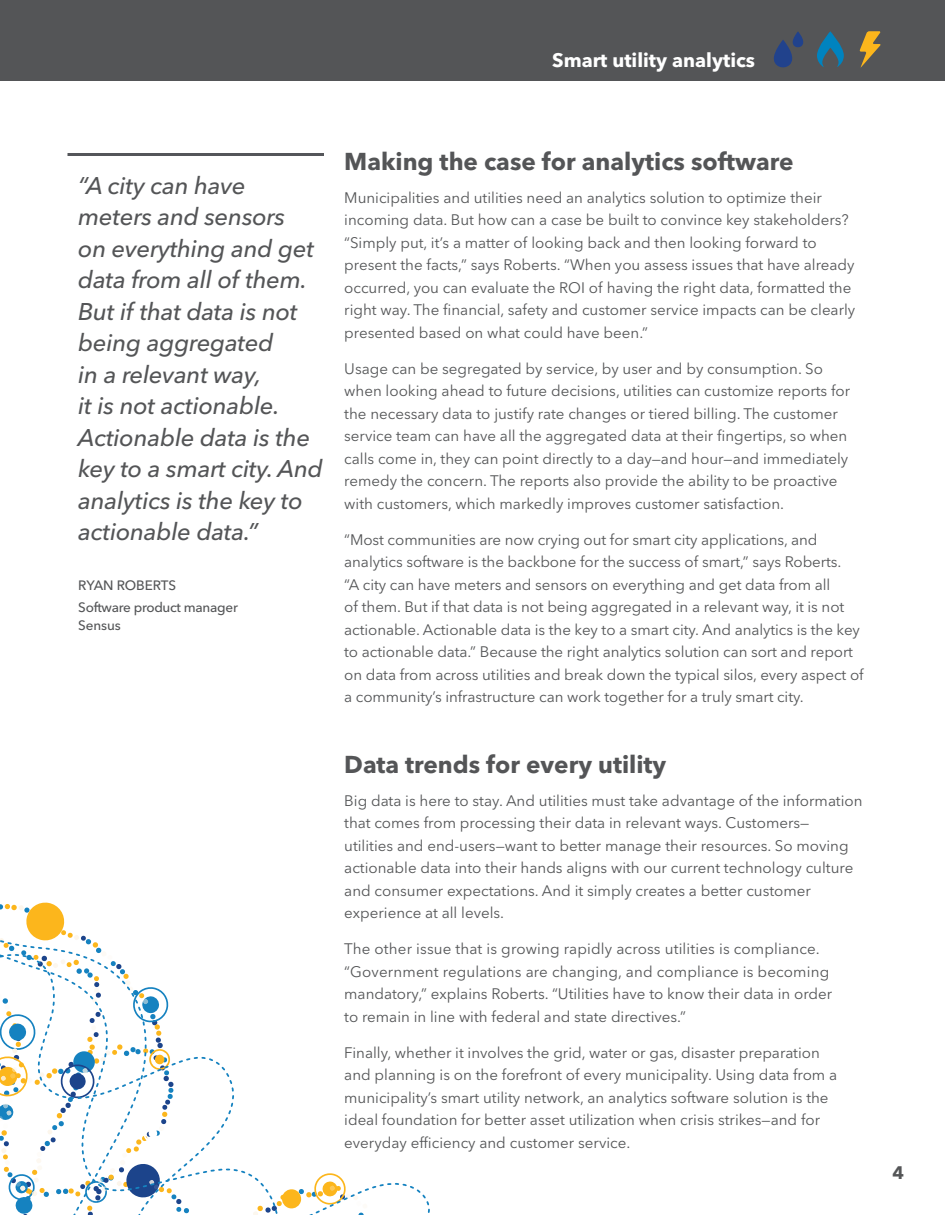
<style>
.page{position:relative;width:945px;height:1215px;background:#fff}
.page>*{position:absolute;margin:0;border:0;box-sizing:border-box;transform-origin:0 0}
.Main_Body_Text{font:700 24.3px "Avenir Next LT Pro";color:#545557}
.Sidebar_Copy{font:italic 500 24px/31.5px "Avenir Next LT Pro";letter-spacing:-.01em;color:#545557}
.Title_Header{font:700 19.5px "Avenir Next LT Pro";color:#fff}
.Main_Body_Text-2{font:700 18px "Avenir Next LT Pro";color:#545557}
.Main_Body_Text-3{font:15.15px/22.5px "Avenir Next LT Pro";color:#545557}
.Sidebar_Copy-2{font:500 13.5px/22.5px "Avenir Next LT Pro";letter-spacing:-.02em;color:#545557}
</style>
<div class="page">
<hr style="left:68px;top:153px;width:256px;height:3px;background:#54565a">
<div style="left:0;top:0;width:945px;height:81px;background:#545557"></div>
<svg style="left:774px;top:32px;width:30px;height:36px"></svg>
<svg style="left:817px;top:31px;width:27px;height:36px"></svg>
<svg style="left:860px;top:31px;width:21px;height:37px"></svg>
<svg style="left:0;top:902px;width:430px;height:313px"></svg>
<p class="Title_Header" style="left:552px;top:49px;width:204px">Smart utility analytics</p>
<p class="Sidebar_Copy" style="left:78px;top:169px;width:246px">“A city can have meters and sensors<br>on everything and get data from all of them.<br>But if that data is not being aggregated<br>in a relevant way,<br>it is not actionable.<br>Actionable data is the key to a smart city. And analytics is the key to actionable data.”</p>
<p class="Sidebar_Copy-2" style="left:78px;top:574px;width:161px">RYAN ROBERTS<br>Software product manager</p>
<p class="Sidebar_Copy-2" style="left:78px;top:614px;width:44px">Sensus</p>
<p class="Main_Body_Text" style="left:344px;top:147px;width:451px">Making the case for analytics software</p>
<p class="Main_Body_Text-3" style="left:344px;top:186px;width:513px">Municipalities and utilities need an analytics solution to optimize their incoming data. But how can a case be built to convince key stakeholders? “Simply put, it’s a matter of looking back and then looking forward to present the facts,” says Roberts. “When you assess issues that have already occurred, you can evaluate the ROI of having the right data, formatted the right way. The financial, safety and customer service impacts can be clearly presented based on what could have been.”</p>
<p class="Main_Body_Text-3" style="left:344px;top:357px;width:508px">Usage can be segregated by service, by user and by consumption. So when looking ahead to future decisions, utilities can customize reports for the necessary data to justify rate changes or tiered billing. The customer service team can have all the aggregated data at their fingertips, so when calls come in, they can point directly to a day—and hour—and immediately remedy the concern. The reports also provide the ability to be proactive with customers, which markedly improves customer satisfaction.</p>
<p class="Main_Body_Text-3" style="left:344px;top:528px;width:521px">“Most communities are now crying out for smart city applications, and analytics software is the backbone for the success of smart,” says Roberts.<br>“A city can have meters and sensors on everything and get data from all<br>of them. But if that data is not being aggregated in a relevant way, it is not actionable. Actionable data is the key to a smart city. And analytics is the key to actionable data.” Because the right analytics solution can sort and report on data from across utilities and break down the typical silos, every aspect of a community’s infrastructure can work together for a truly smart city.</p>
<p class="Main_Body_Text" style="left:344px;top:750px;width:324px">Data trends for every utility</p>
<p class="Main_Body_Text-3" style="left:344px;top:789px;width:520px">Big data is here to stay. And utilities must take advantage of the information that comes from processing their data in relevant ways. Customers—<br>utilities and end-users—want to better manage their resources. So moving actionable data into their hands aligns with our current technology culture and consumer expectations. And it simply creates a better customer experience at all levels.</p>
<p class="Main_Body_Text-3" style="left:344px;top:937px;width:490px">The other issue that is growing rapidly across utilities is compliance. “Government regulations are changing, and compliance is becoming mandatory,” explains Roberts. “Utilities have to know their data in order to remain in line with federal and state directives.”</p>
<p class="Main_Body_Text-3" style="left:344px;top:1041px;width:494px">Finally, whether it involves the grid, water or gas, disaster preparation and planning is on the forefront of every municipality. Using data from a municipality’s smart utility network, an analytics software solution is the ideal foundation for better asset utilization when crisis strikes—and for everyday efficiency and customer service.</p>
<p class="Main_Body_Text-2" style="left:893px;top:1162px;width:13px">4</p>
</div>
